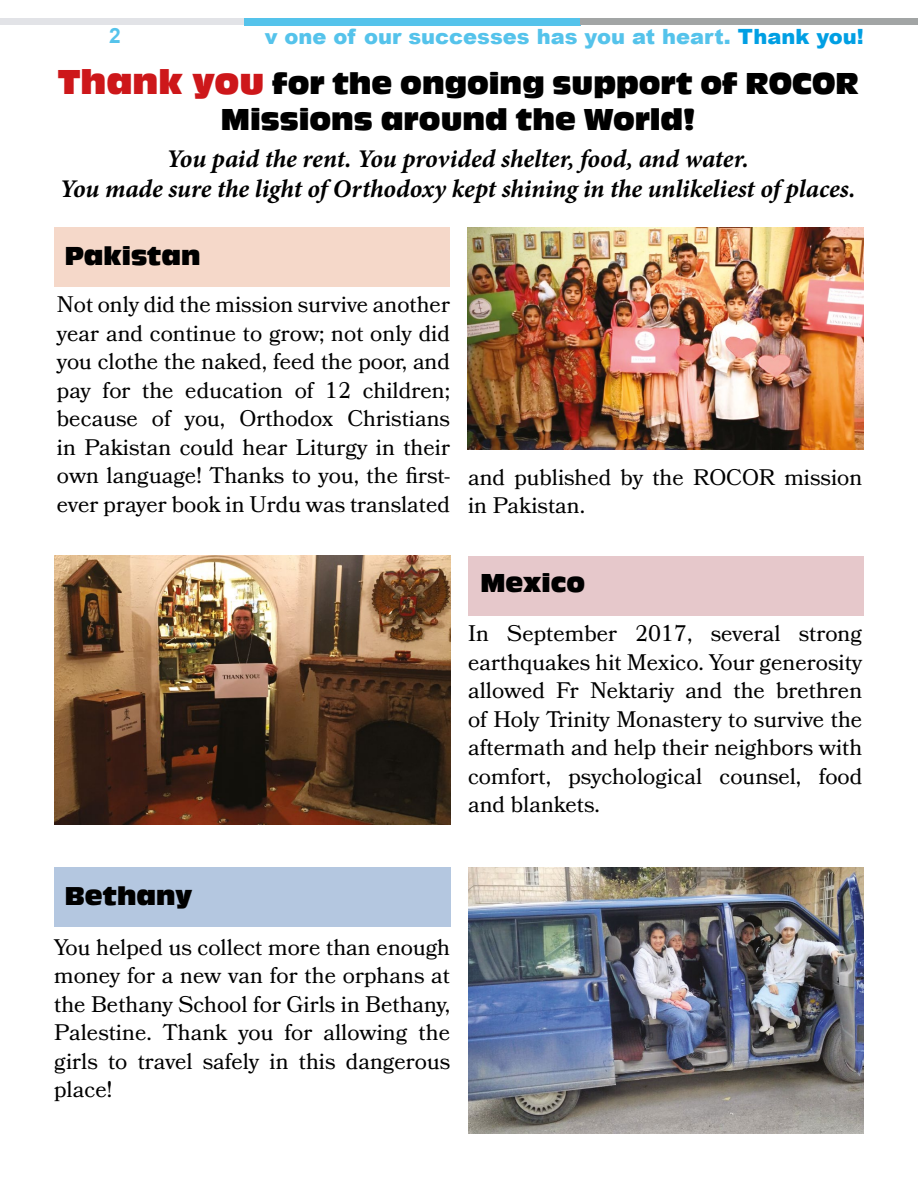
<style>
.page{position:relative;width:918px;height:1188px;background:#fff}
.page>*{position:absolute;margin:0;border:0;box-sizing:border-box;transform-origin:0 0}
.t1{font:31.5px/36px "Antique Oli Com";color:#000;text-align:center}
.t2{font:27px "Antique Oli Com";color:#000}
.t3{font:italic 700 25.5px/30.6px "Minion Pro";letter-spacing:-.005em;color:#000;text-align:center}
.t4{font:22.5px/28.5px "Bookmania";color:#000;text-align:justify}
.t5{font:900 21px "Arial";color:#55c3eb}
.t6{font:700 21px "Arial";color:#55c3eb}
.s1{color:#009fe3}
.s2{font-size:36px;color:#cd171a}
</style>
<div class="page">
<div style="left:54px;top:227px;width:396px;height:60px;background:#f5d8c9"></div>
<div style="left:468px;top:556px;width:395px;height:60px;background:#e6c8cb"></div>
<div style="left:54px;top:867px;width:396px;height:60px;background:#b4c7e0"></div>
<div style="left:0;top:18px;width:244px;height:7px;background:#e2e3e7"></div>
<div style="left:244px;top:18px;width:337px;height:7px;background:#55c3eb"></div>
<div style="left:581px;top:18px;width:337px;height:7px;background:#a2a5a5"></div>
<img style="left:468px;top:228px;width:395px;height:222px">
<img style="left:54px;top:556px;width:396px;height:268px">
<img style="left:468px;top:867px;width:396px;height:267px">
<p class="t6" style="left:109px;top:22px;width:13px">2</p>
<p class="t5" style="left:265px;top:21px;width:601px">v one of our successes has you at heart. <span class="s1">Thank you!</span></p>
<h1 class="t1" style="left:58px;top:66px;width:803px"><span class="s2">Thank you</span> for the ongoing support of ROCOR<br>Missions around the World!</h1>
<p class="t3" style="left:60px;top:143px;width:797px">You paid the rent. You provided shelter, food, and water.<br>You made sure the light of Orthodoxy kept shining in the unlikeliest of places.</p>
<p class="t2" style="left:65px;top:241px;width:137px">Pakistan</p>
<p class="t4" style="left:57px;top:290px;width:395px">Not only did the mission survive another year and continue to grow; not only did you clothe the naked, feed the poor, and pay for the education of 12 children; because of you, Orthodox Christians in Pakistan could hear Liturgy in their own language! Thanks to you, the first&shy;ever prayer book in Urdu was translated</p>
<p class="t4" style="left:468px;top:463px;width:396px">and published by the ROCOR mission in Pakistan.</p>
<p class="t2" style="left:480px;top:568px;width:106px">Mexico</p>
<p class="t4" style="left:468px;top:619px;width:396px">In September 2017, several strong earthquakes hit Mexico. Your generosity allowed Fr Nektariy and the brethren of Holy Trinity Monastery to survive the aftermath and help their neighbors with comfort, psychological counsel, food and blankets.</p>
<p class="t2" style="left:65px;top:881px;width:129px">Bethany</p>
<p class="t4" style="left:54px;top:933px;width:397px">You helped us collect more than enough money for a new van for the orphans at the Bethany School for Girls in Bethany, Palestine. Thank you for allowing the girls to travel safely in this dangerous place!</p>
</div>
